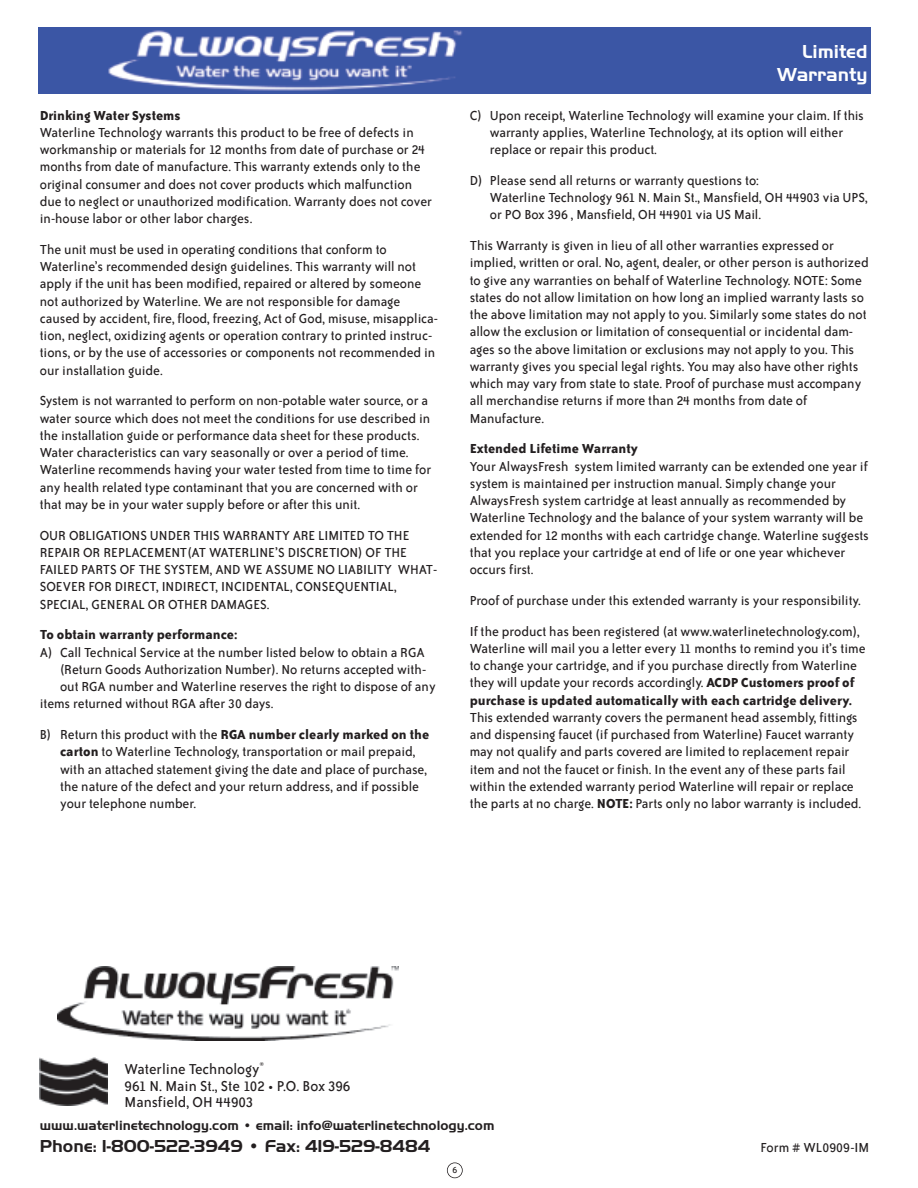
<style>
.page{position:relative;width:918px;height:1188px;background:#fff}
.page>*{position:absolute;margin:0;border:0;box-sizing:border-box;transform-origin:0 0}
.t1{font:700 19.5px/22.5px "Handel Gothic LT";color:#fff;text-align:right}
.t2{font:700 18px "Handel Gothic LT";color:#231f20}
.t3{font:16.5px/16.5px "Bailey Sans ITC";color:#231f20}
.t4{font:15px/17.2px "Bailey Sans ITC";color:#231f20}
.t5{font:700 15px "Bailey Sans ITC";color:#231f20}
.t6{font:700 13.8px "Handel Gothic LT";color:#231f20}
.t7{font:10.5px "Bailey Sans ITC";color:#231f20}
.s1{font-weight:700}
</style>
<div class="page">
<img style="left:38px;top:27px;width:833px;height:67px">
<img style="left:58px;top:967px;width:340px;height:74px">
<img style="left:39px;top:1058px;width:68px;height:47px">
<div style="left:447px;top:1162px;width:16px;height:16px;border:2px solid #231f20;border-radius:50%"></div>
<p class="t5" style="left:40px;top:106px;width:142px">Drinking Water Systems</p>
<p class="t4" style="left:40px;top:123px;width:394px">Waterline Technology warrants this product to be free of defects in workmanship or materials for 12 months from date of purchase or 24 months from date of manufacture. This warranty extends only to the original consumer and does not cover products which malfunction due to neglect or unauthorized modification. Warranty does not cover in-house labor or other labor charges.</p>
<p class="t4" style="left:40px;top:240px;width:400px">The unit must be used in operating conditions that conform to Waterline’s recommended design guidelines. This warranty will not apply if the unit has been modified, repaired or altered by someone not authorized by Waterline. We are not responsible for damage caused by accident, fire, flood, freezing, Act of God, misuse, misapplica&shy;tion, neglect, oxidizing agents or operation contrary to printed instruc&shy;tions, or by the use of accessories or components not recommended in our installation guide.</p>
<p class="t4" style="left:40px;top:392px;width:393px">System is not warranted to perform on non-potable water source, or a water source which does not meet the conditions for use described in the installation guide or performance data sheet for these products.<br>Water characteristics can vary seasonally or over a period of time.<br>Waterline recommends having your water tested from time to time for any health related type contaminant that you are concerned with or that may be in your water supply before or after this unit.</p>
<p class="t4" style="left:40px;top:526px;width:399px">OUR OBLIGATIONS UNDER THIS WARRANTY ARE LIMITED TO THE REPAIR OR REPLACEMENT(AT WATERLINE’S DISCRETION) OF THE FAILED PARTS OF THE SYSTEM, AND WE ASSUME NO LIABILITY WHAT-SOEVER FOR DIRECT, INDIRECT, INCIDENTAL, CONSEQUENTIAL, SPECIAL, GENERAL OR OTHER DAMAGES.</p>
<p class="t5" style="left:40px;top:625px;width:199px">To obtain warranty performance:</p>
<p class="t4" style="left:40px;top:643px;width:387px">A) Call Technical Service at the number listed below to obtain a RGA</p>
<p class="t4" style="left:60px;top:660px;width:368px">(Return Goods Authorization Number). No returns accepted with-</p>
<p class="t4" style="left:60px;top:677px;width:377px">out RGA number and Waterline reserves the right to dispose of any</p>
<p class="t4" style="left:40px;top:695px;width:235px">items returned without RGA after 30 days.</p>
<p class="t4" style="left:60px;top:725px;width:371px;text-indent:-20px">B) Return this product with the <span class="s1">RGA number clearly marked on the carton</span> to Waterline Technology, transportation or mail prepaid, with an attached statement giving the date and place of purchase, the nature of the defect and your return address, and if possible your telephone number.</p>
<h1 class="t1" style="left:777px;top:40px;width:92px">Limited<br>Warranty</h1>
<p class="t4" style="left:490px;top:106px;width:376px;text-indent:-20px">C) Upon receipt, Waterline Technology will examine your claim. If this warranty applies, Waterline Technology, at its option will either replace or repair this product.</p>
<p class="t4" style="left:490px;top:171px;width:380px;text-indent:-20px">D) Please send all returns or warranty questions to:<br>Waterline Technology 961 N. Main St., Mansfield, OH 44903 via UPS, or PO Box 396 , Mansfield, OH 44901 via US Mail.</p>
<p class="t4" style="left:470px;top:236px;width:400px">This Warranty is given in lieu of all other warranties expressed or implied, written or oral. No, agent, dealer, or other person is authorized to give any warranties on behalf of Waterline Technology. NOTE: Some states do not allow limitation on how long an implied warranty lasts so the above limitation may not apply to you. Similarly some states do not allow the exclusion or limitation of consequential or incidental dam&shy;ages so the above limitation or exclusions may not apply to you. This warranty gives you special legal rights. You may also have other rights which may vary from state to state. Proof of purchase must accompany all merchandise returns if more than 24 months from date of Manufacture.</p>
<p class="t5" style="left:470px;top:439px;width:170px">Extended Lifetime Warranty</p>
<p class="t4" style="left:470px;top:457px;width:401px">Your AlwaysFresh system limited warranty can be extended one year if system is maintained per instruction manual. Simply change your AlwaysFresh system cartridge at least annually as recommended by Waterline Technology and the balance of your system warranty will be extended for 12 months with each cartridge change. Waterline suggests that you replace your cartridge at end of life or one year whichever occurs first.</p>
<p class="t4" style="left:470px;top:584px;width:393px;line-height:30.8px">Proof of purchase under this extended warranty is your responsibility.<br>If the product has been registered (at www.waterlinetechnology.com),</p>
<p class="t4" style="left:470px;top:639px;width:397px">Waterline will mail you a letter every 11 months to remind you it’s time to change your cartridge, and if you purchase directly from Waterline they will update your records accordingly. <span class="s1">ACDP Customers proof of purchase is updated automatically with each cartridge delivery.</span></p>
<p class="t4" style="left:470px;top:708px;width:393px">This extended warranty covers the permanent head assembly, fittings and dispensing faucet (if purchased from Waterline) Faucet warranty may not qualify and parts covered are limited to replacement repair item and not the faucet or finish. In the event any of these parts fail within the extended warranty period Waterline will repair or replace the parts at no charge. <span class="s1">NOTE:</span> Parts only no labor warranty is included.</p>
<p class="t3" style="left:125px;top:1060px;width:227px">Waterline Technology®<br>961 N. Main St., Ste 102 • P.O. Box 396<br>Mansfield, OH 44903</p>
<p class="t6" style="left:40px;top:1117px;width:456px">www.waterlinetechnology.com • email: info@waterlinetechnology.com</p>
<p class="t2" style="left:40px;top:1136px;width:392px">Phone: 1-800-522-3949 • Fax: 419-529-8484</p>
<p class="t4" style="left:761px;top:1138px;width:110px">Form # WL0909-IM</p>
<p class="t7" style="left:453px;top:1164px;width:6px">6</p>
</div>
